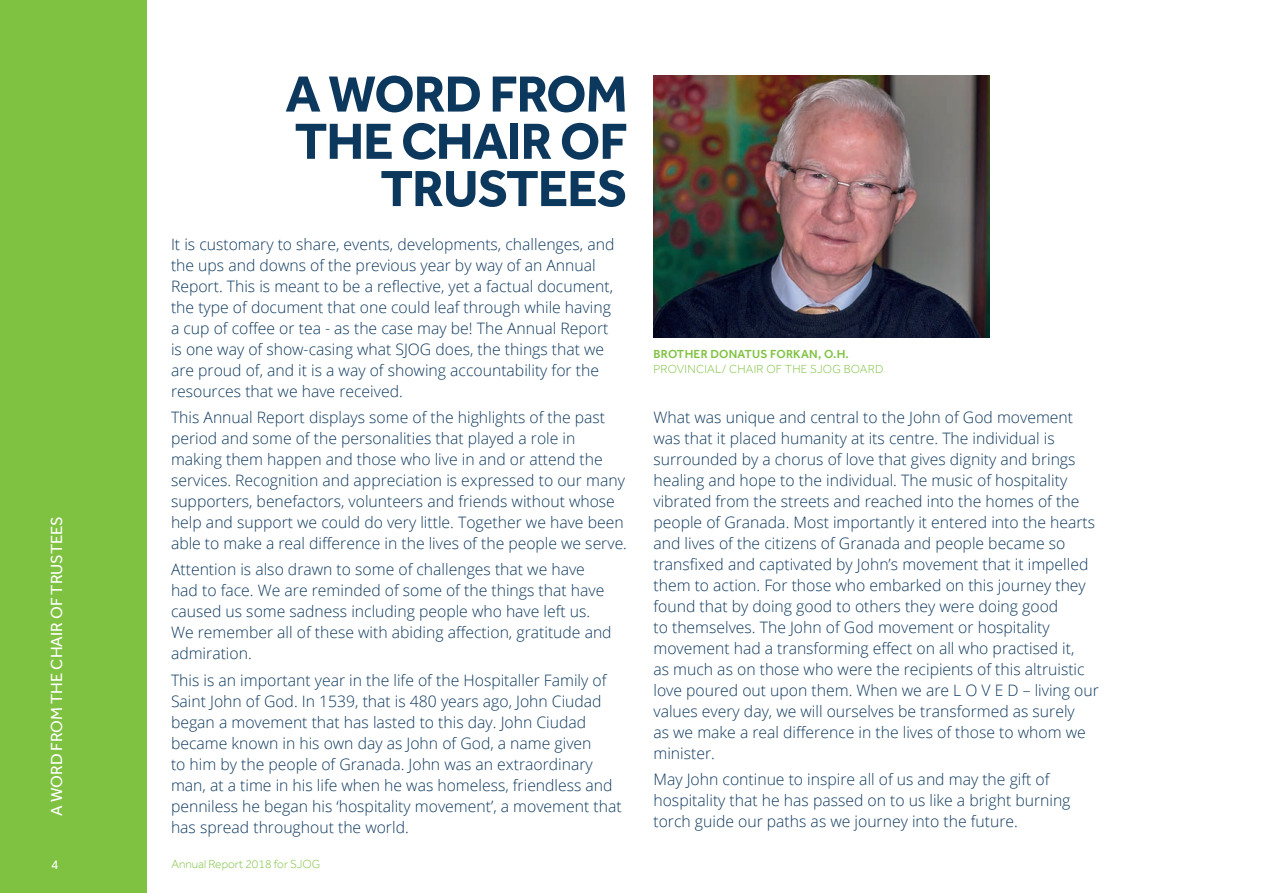
<style>
.page{position:relative;width:1263px;height:893px;background:#fff}
.page>*{position:absolute;margin:0;border:0;box-sizing:border-box;transform-origin:0 0}
.t1{font:700 52.5px/47.2px "Effra";letter-spacing:-.02em;color:#0d385d;text-align:right}
.t2{font:16.5px "Effra";color:#fff}
.body_text_10_5pt{font:300 15.75px/21px "Open Sans";color:#0d385d}
.t3{font:13.5px "Effra";color:#fff}
.t4{font:300 12px/15px "Effra";letter-spacing:.02em;color:#7fc241}
.t5{font:300 12px "Effra";color:#7fc241}
.s1{font-weight:500}
</style>
<div class="page">
<div style="left:0;top:0;width:146px;height:893px;background:#7fc241"></div>
<img style="left:653px;top:75px;width:336px;height:263px">
<p class="t2" style="left:47px;top:816px;width:301px;rotate:-90deg">A WORD FROM THE CHAIR OF TRUSTEES</p>
<p class="t1" style="left:285px;top:70px;width:344px">A WORD FROM<br>THE CHAIR OF<br>TRUSTEES</p>
<p class="body_text_10_5pt" style="left:171px;top:233px;width:445px">It is customary to share, events, developments, challenges, and the ups and downs of the previous year by way of an Annual Report. This is meant to be a reflective, yet a factual document, the type of document that one could leaf through while having a cup of coffee or tea - as the case may be! The Annual Report is one way of show-casing what SJOG does, the things that we are proud of, and it is a way of showing accountability for the resources that we have received.</p>
<p class="body_text_10_5pt" style="left:171px;top:406px;width:457px">This Annual Report displays some of the highlights of the past period and some of the personalities that played a role in making them happen and those who live in and or attend the services. Recognition and appreciation is expressed to our many supporters, benefactors, volunteers and friends without whose help and support we could do very little. Together we have been able to make a real difference in the lives of the people we serve.</p>
<p class="body_text_10_5pt" style="left:171px;top:559px;width:442px">Attention is also drawn to some of challenges that we have had to face. We are reminded of some of the things that have caused us some sadness including people who have left us.<br>We remember all of these with abiding affection, gratitude and admiration.</p>
<p class="body_text_10_5pt" style="left:171px;top:669px;width:452px">This is an important year in the life of the Hospitaller Family of Saint John of God. In 1539, that is 480 years ago, John Ciudad began a movement that has lasted to this day. John Ciudad became known in his own day as John of God, a name given<br>to him by the people of Granada. John was an extraordinary man, at a time in his life when he was homeless, friendless and penniless he began his ‘hospitality movement’, a movement that has spread throughout the world.</p>
<p class="t3" style="left:51px;top:857px;width:9px">4</p>
<p class="t5" style="left:171px;top:857px;width:150px">Annual Report 2018 for SJOG</p>
<p class="t4" style="left:653px;top:346px;width:231px"><span class="s1">BROTHER DONATUS FORKAN, O.H.<br></span>PROVINCIAL/ CHAIR OF THE SJOG BOARD</p>
<p class="body_text_10_5pt" style="left:653px;top:406px;width:447px">What was unique and central to the John of God movement was that it placed humanity at its centre. The individual is surrounded by a chorus of love that gives dignity and brings healing and hope to the individual. The music of hospitality vibrated from the streets and reached into the homes of the people of Granada. Most importantly it entered into the hearts and lives of the citizens of Granada and people became so transfixed and captivated by John’s movement that it impelled them to action. For those who embarked on this journey they found that by doing good to others they were doing good<br>to themselves. The John of God movement or hospitality movement had a transforming effect on all who practised it,<br>as much as on those who were the recipients of this altruistic love poured out upon them. When we are L O V E D – living our values every day, we will ourselves be transformed as surely<br>as we make a real difference in the lives of those to whom we minister.</p>
<p class="body_text_10_5pt" style="left:653px;top:768px;width:419px">May John continue to inspire all of us and may the gift of hospitality that he has passed on to us like a bright burning torch guide our paths as we journey into the future.</p>
</div>
